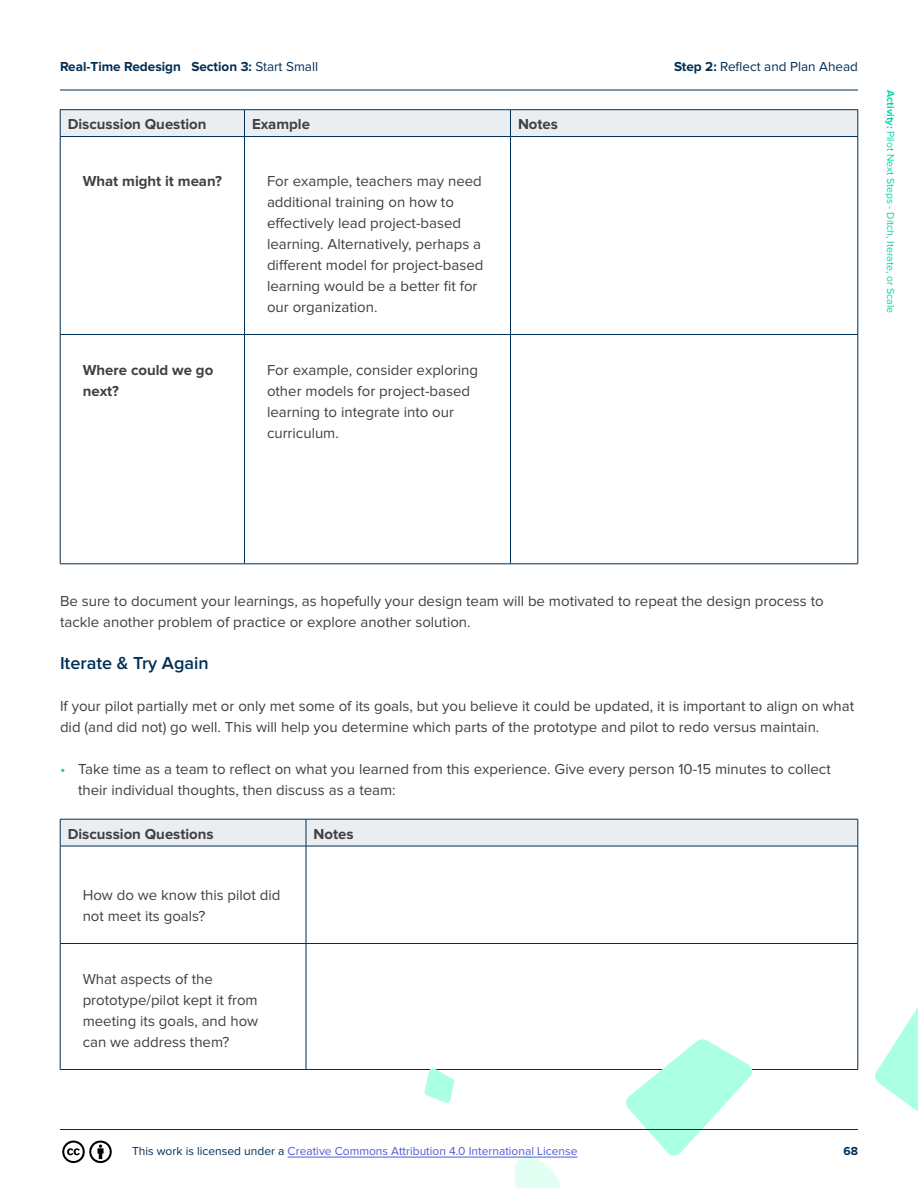
<style>
.page{position:relative;width:918px;height:1188px;background:#fff}
.page>*{position:absolute;margin:0;border:0;box-sizing:border-box;transform-origin:0 0}
.t1{font:600 18px "Proxima Nova";color:#002f56}
.t2{font:15px/21px "Proxima Nova";color:#404040}
.t3{font:700 15px/21px "Proxima Nova";color:#404040}
.t4{font:700 13.5px "Proxima Nova";color:#002f56}
.t5{font:13.5px "Proxima Nova";color:#002f56}
.t6{font:12px "Proxima Nova";color:#4f5cd6}
.t7{font:700 12px "Proxima Nova";color:#002f56}
.t8{font:10.5px "Proxima Nova";color:#00d8aa}
.s1{font-weight:400}
.s2{font-weight:700}
.s3{color:#00d8aa}
.s4{color:#002f56}
</style>
<div class="page">
<hr style="left:60px;top:109px;width:184px;height:1px;background:#002f56">
<hr style="left:244px;top:109px;width:266px;height:1px;background:#002f56">
<hr style="left:510px;top:109px;width:348px;height:1px;background:#002f56">
<div style="left:60px;top:110px;width:799px;height:27px;background:#ebeef1"></div>
<hr style="left:60px;top:136px;width:184px;height:1px;background:#002f56">
<hr style="left:60px;top:137px;width:1px;height:197px;background:#002f56">
<hr style="left:244px;top:136px;width:266px;height:1px;background:#002f56">
<hr style="left:244px;top:137px;width:1px;height:197px;background:#002f56">
<hr style="left:510px;top:136px;width:348px;height:1px;background:#002f56">
<hr style="left:510px;top:137px;width:1px;height:197px;background:#002f56">
<hr style="left:858px;top:137px;width:1px;height:197px;background:#002f56">
<hr style="left:60px;top:334px;width:184px;height:1px;background:#002f56">
<hr style="left:60px;top:335px;width:1px;height:229px;background:#002f56">
<hr style="left:244px;top:334px;width:266px;height:1px;background:#002f56">
<hr style="left:244px;top:335px;width:1px;height:229px;background:#002f56">
<hr style="left:510px;top:334px;width:348px;height:1px;background:#002f56">
<hr style="left:510px;top:335px;width:1px;height:229px;background:#002f56">
<hr style="left:858px;top:335px;width:1px;height:229px;background:#002f56">
<hr style="left:60px;top:564px;width:184px;height:1px;background:#002f56">
<hr style="left:244px;top:564px;width:266px;height:1px;background:#002f56">
<hr style="left:510px;top:564px;width:348px;height:1px;background:#002f56">
<svg style="left:60px;top:819px;width:799px;height:27px"></svg>
<hr style="left:60px;top:846px;width:246px;height:1px;background:#002f56">
<hr style="left:60px;top:846px;width:1px;height:97px;background:#002f56">
<hr style="left:306px;top:846px;width:552px;height:1px;background:#002f56">
<hr style="left:306px;top:846px;width:1px;height:97px;background:#002f56">
<hr style="left:858px;top:846px;width:1px;height:97px;background:#002f56">
<hr style="left:60px;top:943px;width:246px;height:1px;background:#002f56">
<hr style="left:60px;top:944px;width:1px;height:125px;background:#002f56">
<hr style="left:306px;top:943px;width:552px;height:1px;background:#002f56">
<hr style="left:306px;top:944px;width:1px;height:125px;background:#002f56">
<hr style="left:858px;top:944px;width:1px;height:125px;background:#002f56">
<hr style="left:60px;top:1069px;width:246px;height:1px;background:#002f56">
<hr style="left:306px;top:1069px;width:552px;height:1px;background:#002f56">
<svg style="left:424px;top:1068px;width:30px;height:35px"></svg>
<svg style="left:875px;top:1007px;width:43px;height:105px"></svg>
<svg style="left:514px;top:1155px;width:47px;height:33px"></svg>
<svg style="left:626px;top:1040px;width:126px;height:115px"></svg>
<hr style="left:60px;top:1129px;width:798px;height:1px;background:#002f56">
<hr style="left:60px;top:90px;width:798px;height:1px;background:#002f56">
<hr style="left:288px;top:1157px;width:290px;height:1px;background:#4f5cd6">
<svg style="left:62px;top:1140px;width:50px;height:24px"></svg>
<p class="t4" style="left:60px;top:58px;width:260px">Real-Time Redesign Section 3: <span class="s1">Start Small</span></p>
<p class="t5" style="left:674px;top:59px;width:185px"><span class="s2">Step 2:</span> Reflect and Plan Ahead</p>
<p class="t3" style="left:68px;top:114px;width:140px">Discussion Question</p>
<p class="t3" style="left:252px;top:114px;width:60px">Example</p>
<p class="t3" style="left:518px;top:114px;width:42px">Notes</p>
<p class="t3" style="left:83px;top:171px;width:141px">What might it mean?</p>
<p class="t2" style="left:267px;top:171px;width:218px">For example, teachers may need additional training on how to effectively lead project-based learning. Alternatively, perhaps a different model for project-based learning would be a better fit for our organization.</p>
<p class="t3" style="left:83px;top:360px;width:132px">Where could we go next?</p>
<p class="t2" style="left:267px;top:360px;width:213px">For example, consider exploring other models for project-based learning to integrate into our curriculum.</p>
<p class="t8" style="left:897px;top:90px;width:225px;rotate:90deg"><span class="s2">Activity:</span> Pilot Next Steps - Ditch, Iterate, or Scale</p>
<p class="t2" style="left:60px;top:591px;width:765px">Be sure to document your learnings, as hopefully your design team will be motivated to repeat the design process to tackle another problem of practice or explore another solution.</p>
<p class="t1" style="left:60px;top:653px;width:150px">Iterate &amp; Try Again</p>
<p class="t2" style="left:60px;top:696px;width:796px">If your pilot partially met or only met some of its goals, but you believe it could be updated, it is important to align on what did (and did not) go well. This will help you determine which parts of the prototype and pilot to redo versus maintain.</p>
<p class="t2" style="left:78px;top:759px;width:754px;text-indent:-18px"><span class="s3">•</span> Take time as a team to reflect on what you learned from this experience. Give every person 10-15 minutes to collect their individual thoughts, then discuss as a team:</p>
<p class="t3" style="left:68px;top:823px;width:148px">Discussion Questions</p>
<p class="t3" style="left:313px;top:823px;width:42px">Notes</p>
<p class="t2" style="left:83px;top:885px;width:199px">How do we know this pilot did not meet its goals?</p>
<p class="t2" style="left:83px;top:969px;width:177px">What aspects of the prototype/pilot kept it from meeting its goals, and how can we address them?</p>
<p class="t6" style="left:132px;top:1145px;width:447px"><span class="s4">This work is licensed under a</span> Creative Commons Attribution 4.0 International License</p>
<p class="t7" style="left:843px;top:1145px;width:16px">68</p>
</div>
